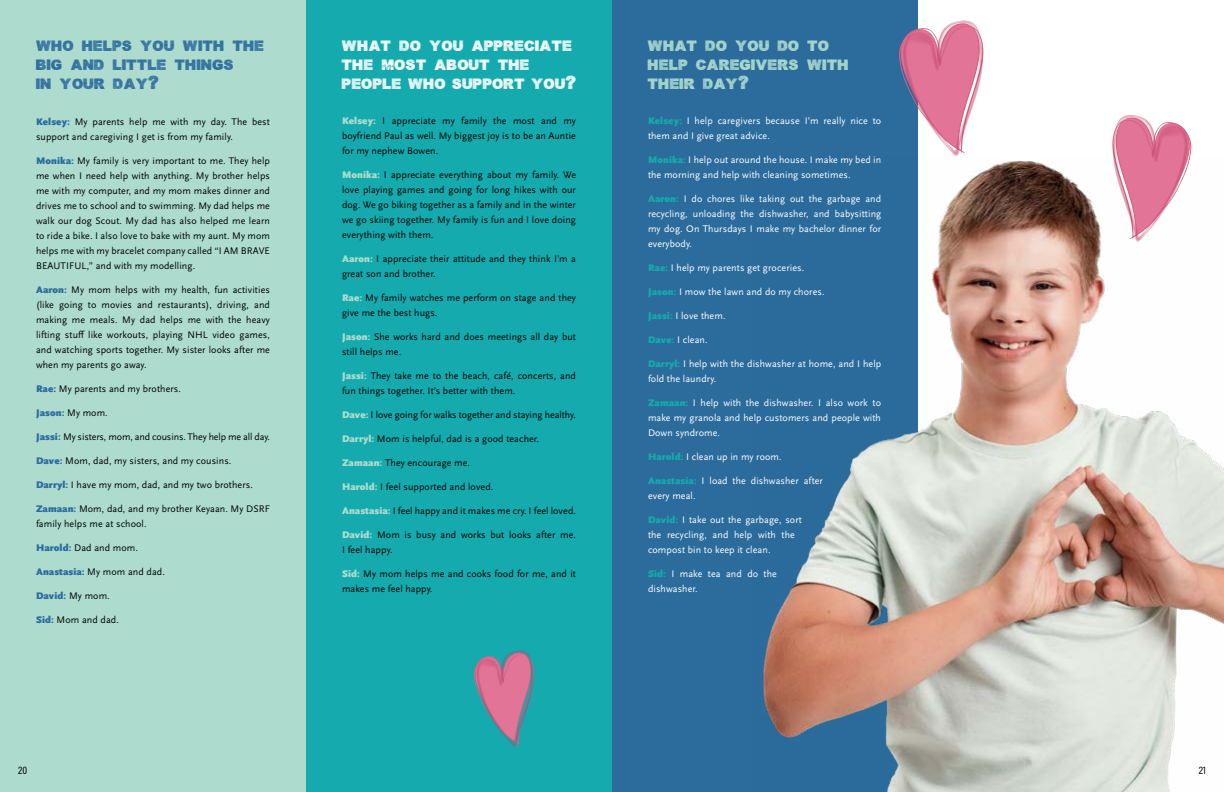
<style>
.page{position:relative;width:1224px;height:792px;background:#fff}
.page>*{position:absolute;margin:0;border:0;box-sizing:border-box;transform-origin:0 0}
.t1{font:21px/19px "Dabre Grunge";letter-spacing:.03em;color:#fff}
.t2{font:21px/19px "Dabre Grunge";letter-spacing:.03em;color:#2c6c9d}
.t3{font:21px/19px "Dabre Grunge";letter-spacing:.03em;color:#addccf}
.t4{font:11px "Acumin Pro Cond";color:#000}
.t5{font:10px/15px "Scala Sans Pro";letter-spacing:.01em;color:#000}
.t6{font:10px/15px "Scala Sans Pro";letter-spacing:.01em;color:#fff}
.t7{font:10px "Scala Sans Pro";letter-spacing:-.01em;color:#000}
.t8{font:900 10px "Scala Sans Pro";letter-spacing:.01em;color:#2c6c9d}
.s1{font-weight:900;color:#15aaad}
.s2{font-weight:900;color:#addccf}
.s3{font-weight:900;color:#2c6c9d}
.s4{font-weight:400;color:#000}
</style>
<div class="page">
<div style="left:612px;top:0;width:306px;height:792px;background:#2c6c9d"></div>
<div style="left:306px;top:0;width:306px;height:792px;background:#15aaad"></div>
<div style="left:0;top:0;width:306px;height:792px;background:#addccf"></div>
<img style="left:763px;top:160px;width:461px;height:632px">
<svg style="left:1110px;top:115px;width:81px;height:127px"></svg>
<svg style="left:474px;top:650px;width:60px;height:97px"></svg>
<svg style="left:899px;top:20px;width:85px;height:136px"></svg>
<h1 class="t2" style="left:36px;top:37px;width:229px">WHO HELPS YOU WITH THE<br>BIG AND LITTLE THINGS<br>IN YOUR DAY?</h1>
<h1 class="t1" style="left:342px;top:37px;width:235px">WHAT DO YOU APPRECIATE<br>THE MOST ABOUT THE<br>PEOPLE WHO SUPPORT YOU?</h1>
<h1 class="t3" style="left:648px;top:37px;width:202px">WHAT DO YOU DO TO<br>HELP CAREGIVERS WITH<br>THEIR DAY?</h1>
<p class="t6" style="left:648px;top:114px;width:235px"><span class="s1">Kelsey:</span> I help caregivers because I’m really nice to them and I give great advice.</p>
<p class="t6" style="left:648px;top:153px;width:235px"><span class="s1">Monika:</span> I help out around the house. I make my bed in the morning and help with cleaning sometimes.</p>
<p class="t6" style="left:648px;top:192px;width:235px;text-align:justify"><span class="s1">Aaron:</span> I do chores like taking out the garbage and recycling, unloading the dishwasher, and babysitting my dog. On Thursdays I make my bachelor dinner for everybody.</p>
<p class="t6" style="left:648px;top:261px;width:158px"><span class="s1">Rae:</span> I help my parents get groceries.</p>
<p class="t6" style="left:648px;top:285px;width:178px"><span class="s1">Jason:</span> I mow the lawn and do my chores.</p>
<p class="t6" style="left:648px;top:309px;width:79px"><span class="s1">Jassi:</span> I love them.</p>
<p class="t6" style="left:648px;top:333px;width:61px"><span class="s1">Dave:</span> I clean.</p>
<p class="t6" style="left:648px;top:357px;width:235px"><span class="s1">Darryl:</span> I help with the dishwasher at home, and I help fold the laundry.</p>
<p class="t6" style="left:648px;top:396px;width:235px;text-align:justify"><span class="s1">Zamaan:</span> I help with the dishwasher. I also work to make my granola and help customers and people with Down syndrome.</p>
<p class="t6" style="left:648px;top:450px;width:135px"><span class="s1">Harold:</span> I clean up in my room.</p>
<p class="t6" style="left:648px;top:474px;width:177px"><span class="s1">Anastasia:</span> I load the dishwasher after every meal.</p>
<p class="t6" style="left:648px;top:513px;width:155px"><span class="s1">David:</span> I take out the garbage, sort the recycling, and help with the compost bin to keep it clean.</p>
<p class="t6" style="left:648px;top:567px;width:130px"><span class="s1">Sid:</span> I make tea and do the dishwasher.</p>
<p class="t5" style="left:342px;top:114px;width:236px;text-align:justify"><span class="s2">Kelsey:</span> I appreciate my family the most and my boyfriend Paul as well. My biggest joy is to be an Auntie for my nephew Bowen.</p>
<p class="t5" style="left:342px;top:168px;width:236px;text-align:justify"><span class="s2">Monika:</span> I appreciate everything about my family. We love playing games and going for long hikes with our dog. We go biking together as a family and in the winter we go skiing together. My family is fun and I love doing everything with them.</p>
<p class="t5" style="left:342px;top:252px;width:235px"><span class="s2">Aaron:</span> I appreciate their attitude and they think I’m a great son and brother.</p>
<p class="t5" style="left:342px;top:291px;width:235px"><span class="s2">Rae:</span> My family watches me perform on stage and they give me the best hugs.</p>
<p class="t5" style="left:342px;top:330px;width:235px"><span class="s2">Jason:</span> She works hard and does meetings all day but still helps me.</p>
<p class="t5" style="left:342px;top:369px;width:236px"><span class="s2">Jassi:</span> They take me to the beach, café, concerts, and fun things together. It’s better with them.</p>
<p class="t5" style="left:342px;top:408px;width:235px"><span class="s2">Dave:</span> I love going for walks together and staying healthy.</p>
<p class="t5" style="left:342px;top:432px;width:199px"><span class="s2">Darryl:</span> Mom is helpful, dad is a good teacher.</p>
<p class="t5" style="left:342px;top:456px;width:130px"><span class="s2">Zamaan:</span> They encourage me.</p>
<p class="t5" style="left:342px;top:480px;width:153px"><span class="s2">Harold:</span> I feel supported and loved.</p>
<p class="t5" style="left:342px;top:504px;width:236px"><span class="s2">Anastasia:</span> I feel happy and it makes me cry. I feel loved.</p>
<p class="t5" style="left:342px;top:528px;width:236px"><span class="s2">David:</span> Mom is busy and works but looks after me.<br>I feel happy.</p>
<p class="t5" style="left:342px;top:567px;width:236px"><span class="s2">Sid:</span> My mom helps me and cooks food for me, and it makes me feel happy.</p>
<p class="t5" style="left:36px;top:114px;width:235px"><span class="s3">Kelsey:</span> My parents help me with my day. The best support and caregiving I get is from my family.</p>
<p class="t5" style="left:36px;top:153px;width:236px;text-align:justify"><span class="s3">Monika:</span> My family is very important to me. They help me when I need help with anything. My brother helps me with my computer, and my mom makes dinner and drives me to school and to swimming. My dad helps me walk our dog Scout. My dad has also helped me learn to ride a bike. I also love to bake with my aunt. My mom helps me with my bracelet company called “I AM BRAVE BEAUTIFUL,” and with my modelling.</p>
<p class="t5" style="left:36px;top:282px;width:236px;text-align:justify"><span class="s3">Aaron:</span> My mom helps with my health, fun activities (like going to movies and restaurants), driving, and making me meals. My dad helps me with the heavy lifting stuff like workouts, playing NHL video games, and watching sports together. My sister looks after me when my parents go away.</p>
<p class="t5" style="left:36px;top:381px;width:147px"><span class="s3">Rae:</span> My parents and my brothers.</p>
<p class="t8" style="left:36px;top:407px;width:73px">Jason: <span class="s4">My mom.</span></p>
<p class="t7" style="left:36px;top:431px;width:236px"><span class="s3">Jassi:</span> My sisters, mom, and cousins. They help me all day.</p>
<p class="t5" style="left:36px;top:453px;width:197px"><span class="s3">Dave:</span> Mom, dad, my sisters, and my cousins.</p>
<p class="t5" style="left:36px;top:477px;width:218px"><span class="s3">Darryl:</span> I have my mom, dad, and my two brothers.</p>
<p class="t5" style="left:36px;top:501px;width:236px"><span class="s3">Zamaan:</span> Mom, dad, and my brother Keyaan. My DSRF family helps me at school.</p>
<p class="t5" style="left:36px;top:540px;width:103px"><span class="s3">Harold:</span> Dad and mom.</p>
<p class="t5" style="left:36px;top:564px;width:130px"><span class="s3">Anastasia:</span> My mom and dad.</p>
<p class="t8" style="left:36px;top:590px;width:75px">David: <span class="s4">My mom.</span></p>
<p class="t5" style="left:36px;top:612px;width:84px"><span class="s3">Sid:</span> Mom and dad.</p>
<p class="t4" style="left:18px;top:763px;width:11px">20</p>
<p class="t4" style="left:1199px;top:763px;width:9px">21</p>
</div>
